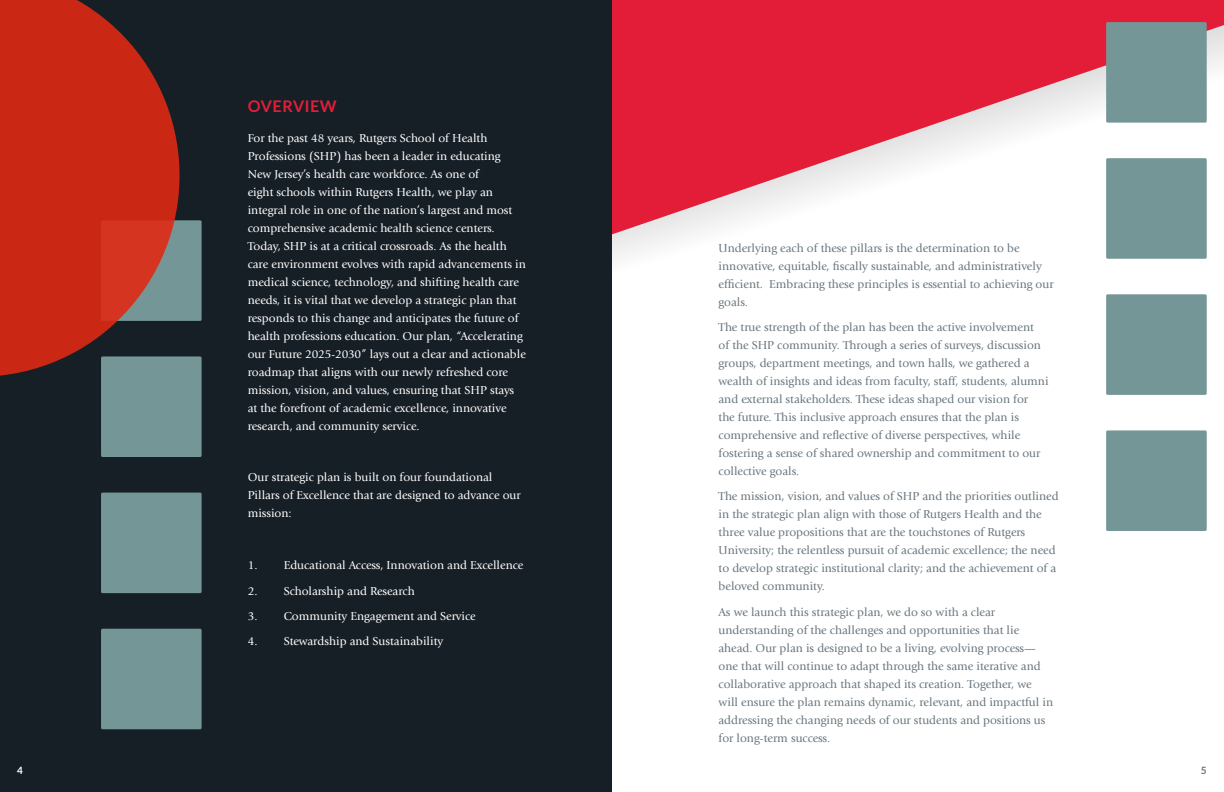
<style>
.page{position:relative;width:1224px;height:792px;background:#fff}
.page>*{position:absolute;margin:0;border:0;box-sizing:border-box;transform-origin:0 0}
.Heading{font:700 16px "Lato";letter-spacing:.04em;color:#e31d38}
.t1{font:12px/18px "Giovanni Std";color:#68757d}
.t2{font:12px/18px "Giovanni Std";color:#fff}
.Heading-2{font:700 10px "Lato";color:#fff}
.Heading-3{font:700 10px "Lato";color:#68757d}
</style>
<div class="page">
<svg style="left:612px;top:0;width:612px;height:234px;fill:#e31d38"></svg>
<div style="left:0;top:0;width:612px;height:792px;background:#171f26"></div>
<div style="left:101px;top:629px;width:101px;height:100px;background:#759696;border-radius:2px"></div>
<div style="left:101px;top:493px;width:101px;height:100px;background:#759696;border-radius:2px"></div>
<div style="left:101px;top:356px;width:101px;height:101px;background:#759696;border-radius:2px"></div>
<div style="left:101px;top:220px;width:101px;height:101px;background:#759696;border-radius:2px"></div>
<div style="left:1106px;top:430px;width:101px;height:101px;background:#759696;border-radius:2px"></div>
<div style="left:1106px;top:294px;width:101px;height:101px;background:#759696;border-radius:2px"></div>
<div style="left:1106px;top:158px;width:101px;height:101px;background:#759696;border-radius:2px"></div>
<div style="left:1106px;top:22px;width:101px;height:101px;background:#759696;border-radius:2px"></div>
<svg style="left:0;top:0;width:181px;height:376px;fill:#cb2715"></svg>
<p class="Heading" style="left:248px;top:94px;width:91px">OVERVIEW</p>
<p class="t2" style="left:248px;top:130px;width:280px">For the past 48 years, Rutgers School of Health Professions (SHP) has been a leader in educating New Jersey’s health care workforce. As one of<br>eight schools within Rutgers Health, we play an integral role in one of the nation’s largest and most comprehensive academic health science centers.<br>Today, SHP is at a critical crossroads. As the health care environment evolves with rapid advancements in medical science, technology, and shifting health care needs, it is vital that we develop a strategic plan that responds to this change and anticipates the future of health professions education. Our plan, “Accelerating our Future 2025-2030” lays out a clear and actionable roadmap that aligns with our newly refreshed core mission, vision, and values, ensuring that SHP stays at the forefront of academic excellence, innovative research, and community service.</p>
<p class="t2" style="left:248px;top:468px;width:275px">Our strategic plan is built on four foundational<br>Pillars of Excellence that are designed to advance our mission:</p>
<p class="t2" style="left:248px;top:557px;width:277px">1. Educational Access, Innovation and Excellence</p>
<p class="t2" style="left:248px;top:582px;width:169px">2. Scholarship and Research</p>
<p class="t2" style="left:248px;top:607px;width:230px">3. Community Engagement and Service</p>
<p class="t2" style="left:248px;top:632px;width:197px">4. Stewardship and Sustainability</p>
<p class="t1" style="left:719px;top:239px;width:337px">Underlying each of these pillars is the determination to be innovative, equitable, fiscally sustainable, and administratively efficient. Embracing these principles is essential to achieving our goals.</p>
<p class="t1" style="left:719px;top:318px;width:332px">The true strength of the plan has been the active involvement<br>of the SHP community. Through a series of surveys, discussion groups, department meetings, and town halls, we gathered a wealth of insights and ideas from faculty, staff, students, alumni and external stakeholders. These ideas shaped our vision for<br>the future. This inclusive approach ensures that the plan is comprehensive and reflective of diverse perspectives, while fostering a sense of shared ownership and commitment to our collective goals.</p>
<p class="t1" style="left:719px;top:488px;width:342px">The mission, vision, and values of SHP and the priorities outlined in the strategic plan align with those of Rutgers Health and the three value propositions that are the touchstones of Rutgers University; the relentless pursuit of academic excellence; the need to develop strategic institutional clarity; and the achievement of a beloved community.</p>
<p class="t1" style="left:719px;top:603px;width:336px">As we launch this strategic plan, we do so with a clear understanding of the challenges and opportunities that lie ahead. Our plan is designed to be a living, evolving process— one that will continue to adapt through the same iterative and collaborative approach that shaped its creation. Together, we will ensure the plan remains dynamic, relevant, and impactful in addressing the changing needs of our students and positions us for long-term success.</p>
<p class="Heading-2" style="left:17px;top:763px;width:7px">4</p>
<p class="Heading-3" style="left:1201px;top:763px;width:7px">5</p>
</div>
